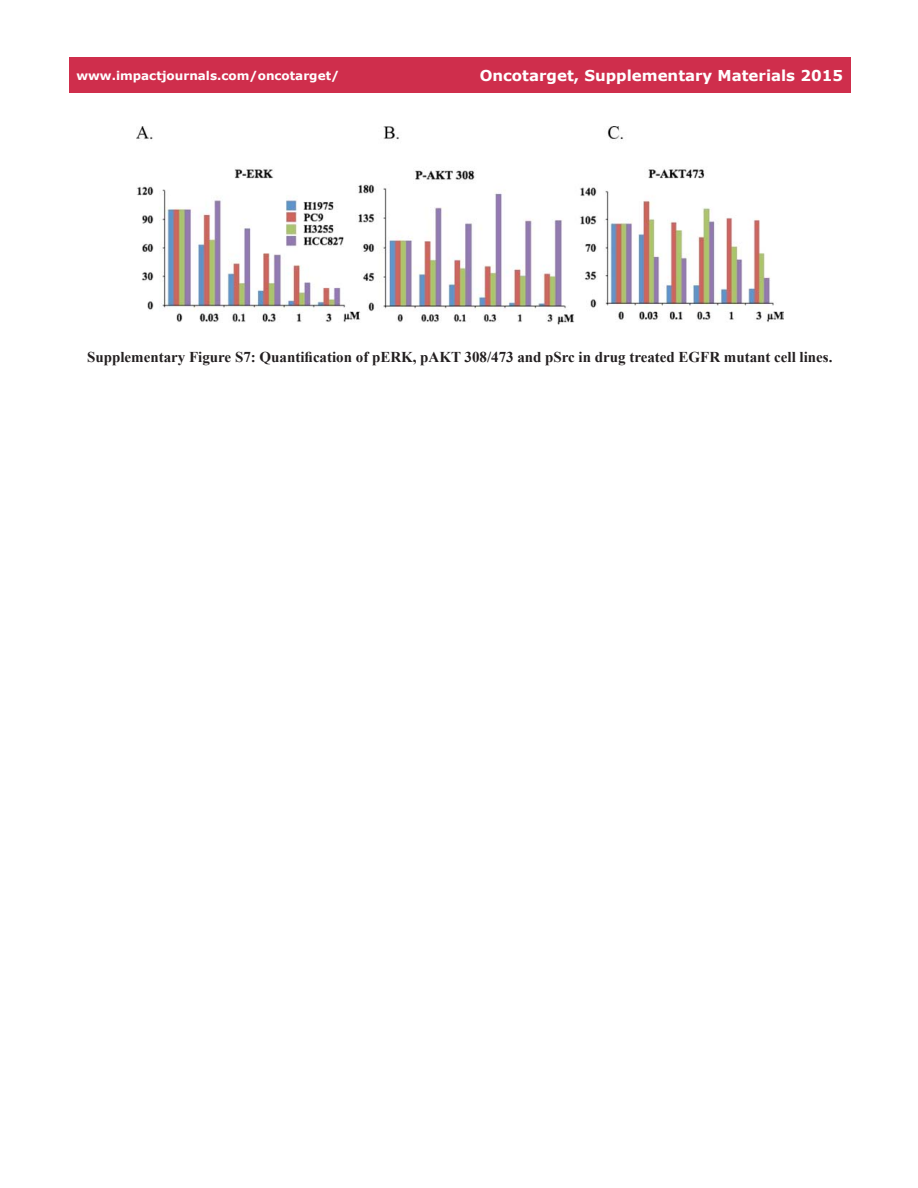
<style>
.page{position:relative;width:918px;height:1188px;background:#fff}
.page>*{position:absolute;margin:0;border:0;box-sizing:border-box;transform-origin:0 0}
.t1{font:700 15px "Times New Roman";color:#231f20}
.t2{font:700 15px "Verdana";color:#fff}
.t3{font:700 12px "Verdana";color:#fff}
</style>
<div class="page">
<div style="left:69px;top:57px;width:781px;height:36px;background:#cf2e4c"></div>
<img style="left:136px;top:127px;width:647px;height:198px">
<p class="t3" style="left:76px;top:67px;width:264px">www.impactjournals.com/oncotarget/</p>
<p class="t2" style="left:480px;top:65px;width:365px">Oncotarget, Supplementary Materials 2015</p>
<p class="t1" style="left:87px;top:347px;width:747px">Supplementary Figure S7: Quantification of pERK, pAKT 308/473 and pSrc in drug treated EGFR mutant cell lines.</p>
</div>
